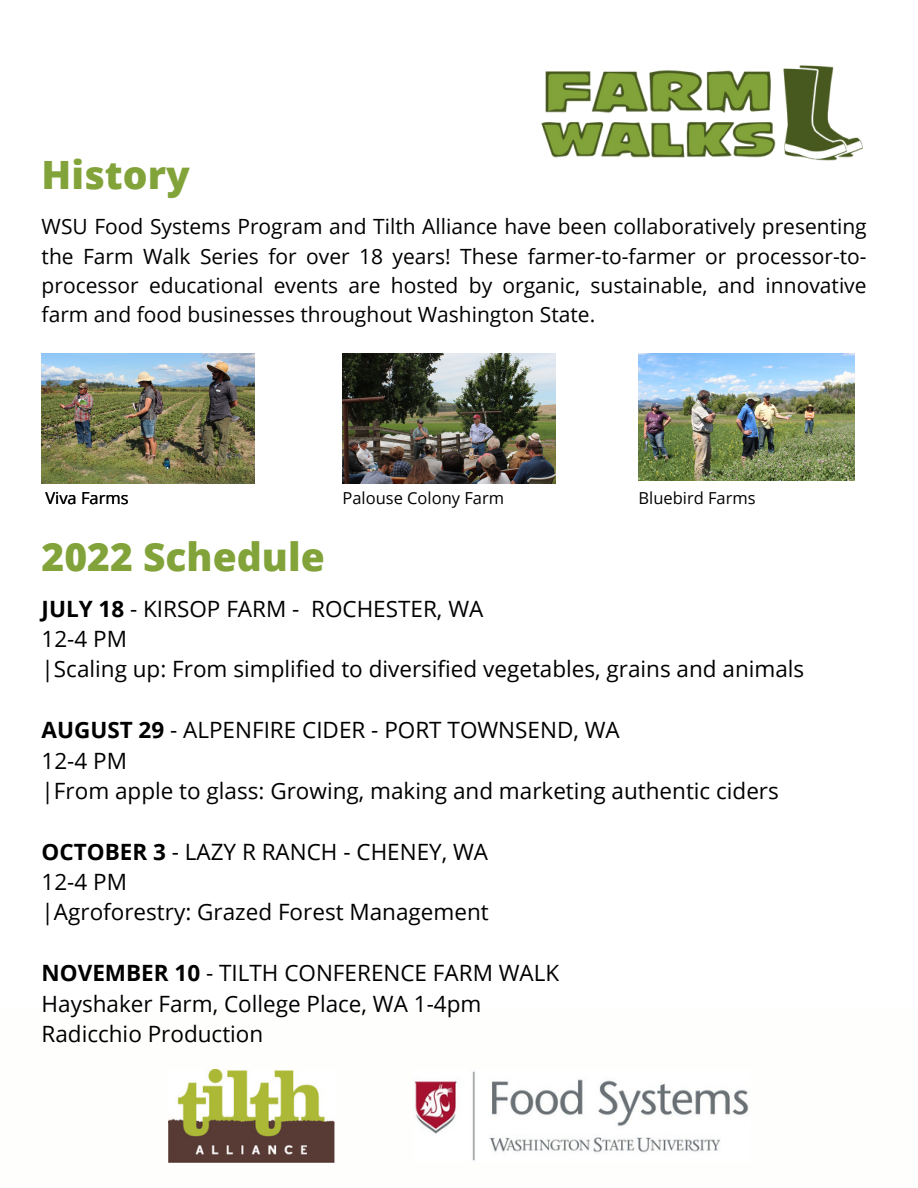
<style>
.page{position:relative;width:918px;height:1188px;background:#fff}
.page>*{position:absolute;margin:0;border:0;box-sizing:border-box;transform-origin:0 0}
.t1{font:800 39px "Open Sans";color:#82a339}
.t2{font:22.5px/30.3px "Open Sans";color:#000}
.t3{font:21px/29.2px "Open Sans";color:#000;text-align:justify}
.t4{font:16.5px "Open Sans";color:#000}
.s1{font-weight:700}
</style>
<div class="page">
<img style="left:541px;top:65px;width:322px;height:96px">
<img style="left:168px;top:1070px;width:167px;height:92px">
<img style="left:414px;top:1071px;width:335px;height:90px">
<img style="left:42px;top:354px;width:212px;height:129px">
<img style="left:343px;top:354px;width:212px;height:129px">
<img style="left:639px;top:354px;width:216px;height:127px">
<h1 class="t1" style="left:42px;top:147px;width:150px">History</h1>
<p class="t3" style="left:42px;top:212px;width:827px">WSU Food Systems Program and Tilth Alliance have been collaboratively presenting the Farm Walk Series for over 18 years! These farmer-to-farmer or processor-to&shy;processor educational events are hosted by organic, sustainable, and innovative farm and food businesses throughout Washington State.</p>
<p class="t4" style="left:45px;top:486px;width:85px">Viva Farms</p>
<p class="t4" style="left:343px;top:486px;width:163px">Palouse Colony Farm</p>
<p class="t4" style="left:639px;top:486px;width:119px">Bluebird Farms</p>
<h1 class="t1" style="left:42px;top:530px;width:285px">2022 Schedule</h1>
<p class="t2" style="left:42px;top:593px;width:764px"><span class="s1">JULY 18</span> - KIRSOP FARM - ROCHESTER, WA<br>12-4 PM<br>|Scaling up: From simplified to diversified vegetables, grains and animals</p>
<p class="t2" style="left:42px;top:714px;width:739px"><span class="s1">AUGUST 29</span> - ALPENFIRE CIDER - PORT TOWNSEND, WA<br>12-4 PM<br>|From apple to glass: Growing, making and marketing authentic ciders</p>
<p class="t2" style="left:42px;top:836px;width:449px"><span class="s1">OCTOBER 3</span> - LAZY R RANCH - CHENEY, WA<br>12-4 PM<br>|Agroforestry: Grazed Forest Management</p>
<p class="t2" style="left:42px;top:957px;width:519px"><span class="s1">NOVEMBER 10</span> - TILTH CONFERENCE FARM WALK<br>Hayshaker Farm, College Place, WA 1-4pm<br>Radicchio Production</p>
</div>
